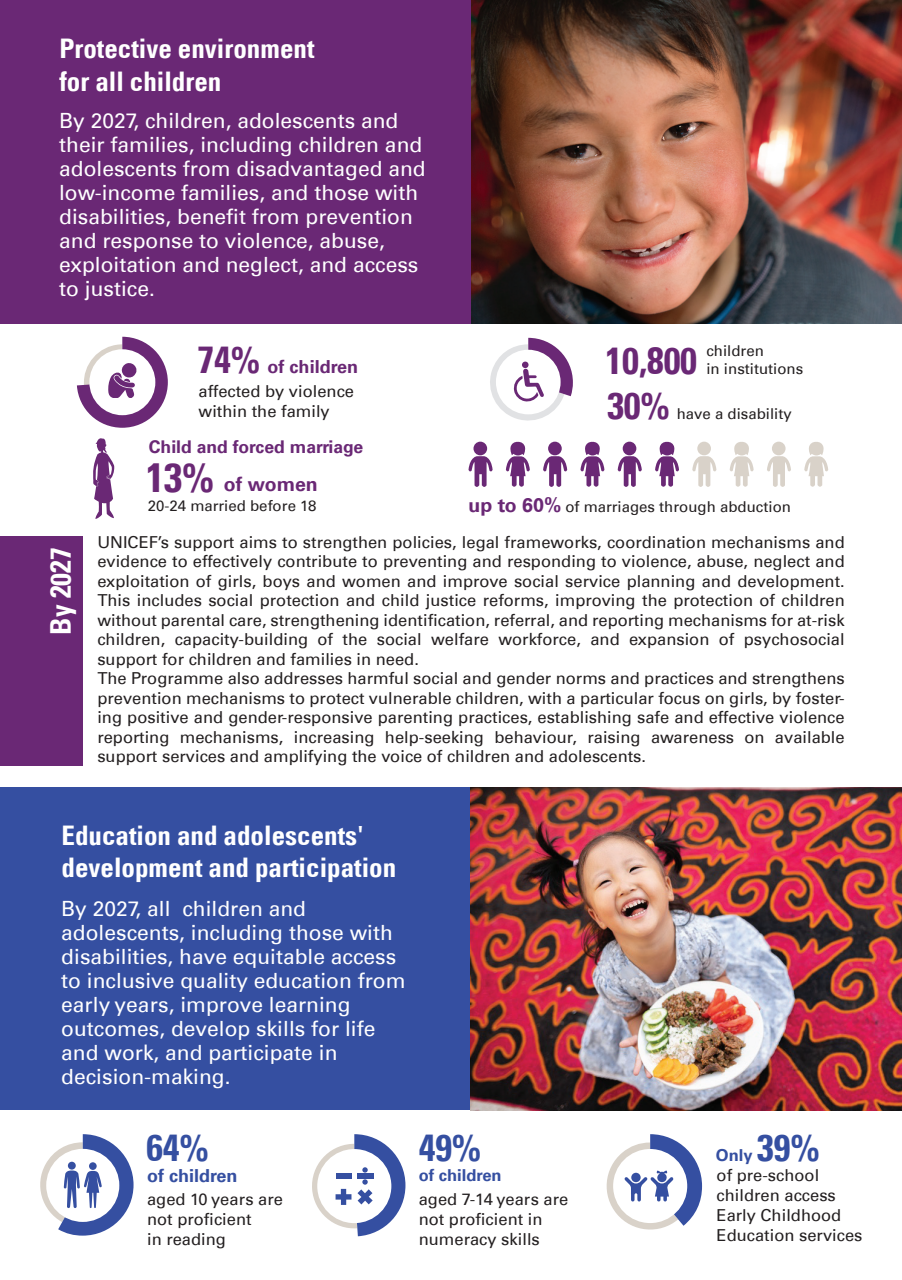
<style>
.page{position:relative;width:902px;height:1280px;background:#fff}
.page>*{position:absolute;margin:0;border:0;box-sizing:border-box;transform-origin:0 0}
.t1{font:37.5px "Univers LTCYR 67 Bold Cond";color:#6a2875}
.t2{font:37.5px "Univers LTCYR 67 Bold Cond";color:#354fa1}
.t3{font:28.5px "Univers LTCYR 67 Bold Cond";color:#fff}
.t4{font:27px/32.4px "Univers LTCYR 67 Bold Cond";color:#fff}
.t5{font:21px/24px "Univers LTCYR 55 Roman";color:#fff}
.t6{font:700 19.5px "Univers LTCYR 65";color:#6a2875}
.t7{font:700 18px "Univers LTCYR 65";color:#6a2875}
.t8{font:700 18px "Univers LTCYR 65";color:#354fa1}
.t9{font:700 17.55px "Univers LTCYR 65";color:#6a2875}
.t10{font:16.5px/19.5px "Univers LTCYR 55 Roman";color:#231f20}
.t11{font:700 16.5px "Univers LTCYR 65";color:#354fa1}
.t12{font:15px/18px "Univers LTCYR 55 Roman";color:#231f20}
.s1{font-family:"Univers LTCYR 67 Bold Cond";font-weight:400;font-size:37.5px}
.s2{font-family:"Univers LTCYR 67 Bold Cond";font-weight:400;font-size:40.8px}
.s3{font-family:"Univers LTCYR 65";font-weight:700;font-size:19.5px;color:#6a2875}
</style>
<div class="page">
<div style="left:0;top:536px;width:82px;height:229px;background:#6a2875"></div>
<div style="left:473px;top:442px;width:14px;height:13px;background:#6a2875;border-radius:50%"></div>
<svg style="left:468px;top:456px;width:24px;height:31px"></svg>
<svg style="left:506px;top:442px;width:23px;height:45px"></svg>
<div style="left:548px;top:442px;width:13px;height:13px;background:#6a2875;border-radius:50%"></div>
<svg style="left:543px;top:456px;width:24px;height:31px"></svg>
<svg style="left:580px;top:442px;width:24px;height:45px"></svg>
<div style="left:622px;top:442px;width:14px;height:13px;background:#6a2875;border-radius:50%"></div>
<svg style="left:617px;top:456px;width:24px;height:31px"></svg>
<svg style="left:655px;top:442px;width:24px;height:45px"></svg>
<div style="left:697px;top:442px;width:14px;height:13px;background:#d9d2c9;border-radius:50%"></div>
<svg style="left:692px;top:456px;width:24px;height:31px"></svg>
<svg style="left:729px;top:442px;width:24px;height:45px"></svg>
<div style="left:771px;top:442px;width:14px;height:13px;background:#d9d2c9;border-radius:50%"></div>
<svg style="left:767px;top:456px;width:24px;height:31px"></svg>
<svg style="left:804px;top:442px;width:24px;height:45px"></svg>
<div style="left:0;top:788px;width:901px;height:322px;background:#354fa1"></div>
<div style="left:0;top:0;width:901px;height:324px;background:#6a2875"></div>
<svg style="left:77px;top:337px;width:91px;height:91px"></svg>
<svg style="left:490px;top:338px;width:83px;height:83px"></svg>
<svg style="left:93px;top:438px;width:21px;height:81px"></svg>
<svg style="left:312px;top:1134px;width:93px;height:102px"></svg>
<svg style="left:606px;top:1134px;width:96px;height:96px"></svg>
<div style="left:631px;top:1173px;width:9px;height:9px;background:#354fa1;border-radius:50%"></div>
<img style="left:471px;top:0;width:430px;height:324px">
<svg style="left:40px;top:1134px;width:93px;height:101px"></svg>
<img style="left:471px;top:788px;width:430px;height:322px">
<h3 class="t4" style="left:59px;top:32px;width:256px">Protective environment for all children</h3>
<p class="t5" style="left:59px;top:108px;width:368px">By 2027, children, adolescents and their families, including children and adolescents from disadvantaged and low-income families, and those with disabilities, benefit from prevention and response to violence, abuse, exploitation and neglect, and access to justice.</p>
<p class="t7" style="left:197px;top:354px;width:162px"><span class="s1">74%</span> of children</p>
<p class="t10" style="left:198px;top:381px;width:157px">affected by violence within the family</p>
<p class="t9" style="left:149px;top:434px;width:216px">Child and forced marriage</p>
<p class="t6" style="left:146px;top:471px;width:173px"><span class="s2">13%</span> of women</p>
<p class="t12" style="left:148px;top:496px;width:170px">20-24 married before 18</p>
<h1 class="t1" style="left:605px;top:338px;width:93px">10,800</h1>
<p class="t12" style="left:706px;top:341px;width:98px">children<br>in institutions</p>
<h1 class="t1" style="left:607px;top:382px;width:64px">30%</h1>
<p class="t12" style="left:676px;top:404px;width:117px">have a disability</p>
<p class="t12" style="left:468px;top:497px;width:324px"><span class="s3">up to 60%</span> of marriages through abduction</p>
<h2 class="t3" style="left:43px;top:635px;width:89px;rotate:-90deg">By 2027</h2>
<p class="t10" style="left:97px;top:531px;width:748px">UNICEF’s support aims to strengthen policies, legal frameworks, coordination mechanisms and evidence to effectively contribute to preventing and responding to violence, abuse, neglect and exploitation of girls, boys and women and improve social service planning and development.<br>This includes social protection and child justice reforms, improving the protection of children without parental care, strengthening identification, referral, and reporting mechanisms for at-risk children, capacity-building of the social welfare workforce, and expansion of psychosocial support for children and families in need.<br>The Programme also addresses harmful social and gender norms and practices and strengthens prevention mechanisms to protect vulnerable children, with a particular focus on girls, by foster&shy;ing positive and gender-responsive parenting practices, establishing safe and effective violence reporting mechanisms, increasing help-seeking behaviour, raising awareness on available support services and amplifying the voice of children and adolescents.</p>
<h3 class="t4" style="left:61px;top:819px;width:336px">Education and adolescents' development and participation</h3>
<p class="t5" style="left:61px;top:896px;width:346px">By 2027, all children and adolescents, including those with disabilities, have equitable access to inclusive quality education from early years, improve learning outcomes, develop skills for life and work, and participate in decision-making.</p>
<h1 class="t2" style="left:146px;top:1125px;width:64px">64%</h1>
<p class="t8" style="left:147px;top:1163px;width:92px">of children</p>
<p class="t10" style="left:147px;top:1189px;width:137px">aged 10 years are not proficient<br>in reading</p>
<h1 class="t2" style="left:418px;top:1125px;width:64px">49%</h1>
<p class="t11" style="left:418px;top:1163px;width:84px">of children</p>
<p class="t10" style="left:418px;top:1188px;width:151px">aged 7-14 years are not proficient in numeracy skills</p>
<h1 class="t2" style="left:757px;top:1125px;width:64px">39%</h1>
<p class="t10" style="left:716px;top:1165px;width:147px">of pre-school children access<br>Early Childhood<br>Education services</p>
<p class="t11" style="left:715px;top:1144px;width:38px">Only</p>
</div>
